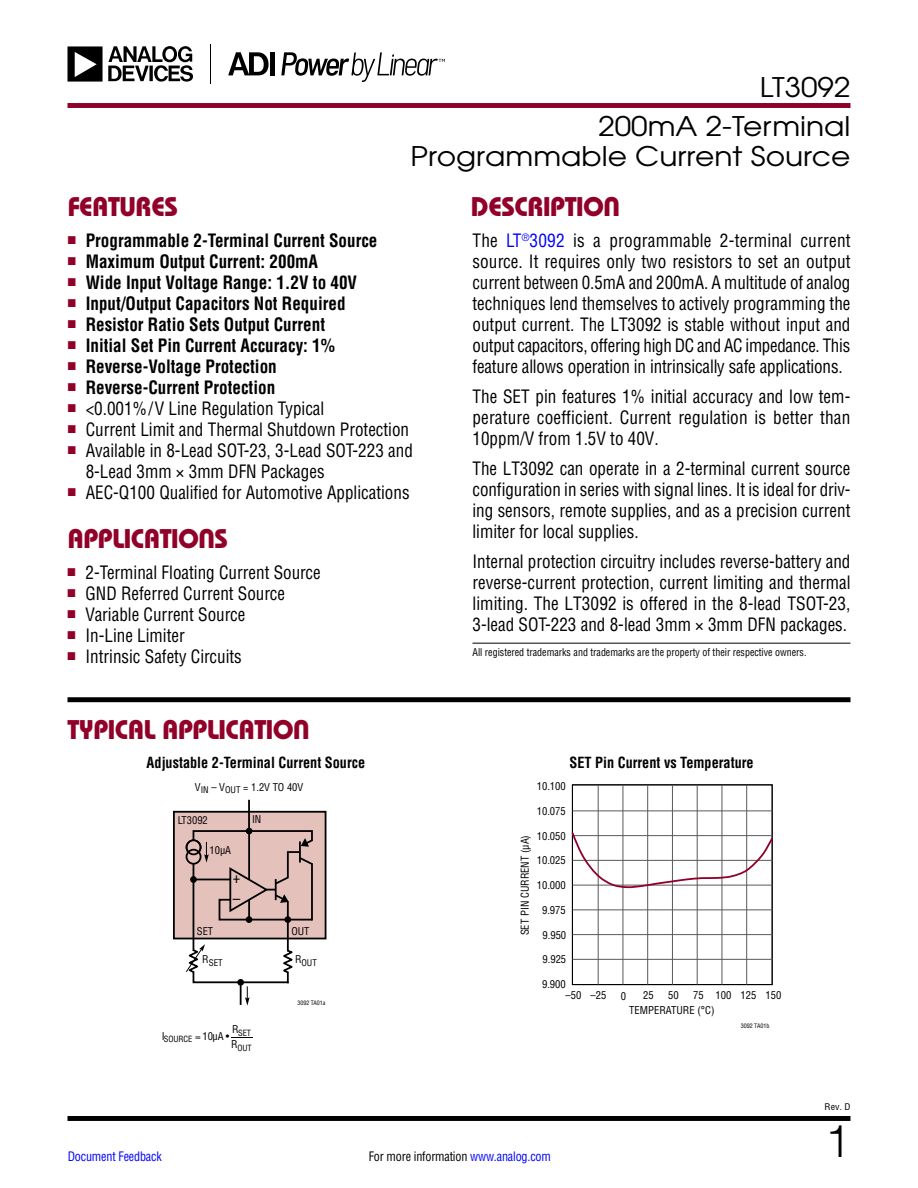
<style>
.page{position:relative;width:918px;height:1188px;background:#fff}
.page>*{position:absolute;margin:0;border:0;box-sizing:border-box;transform-origin:0 0}
.t1{font:300 45px "Helvetica";color:#000}
.t2{font:27px "Linear Bauhaus";letter-spacing:-.02em;color:#910028}
.t3{font:27px/30px "Avant Garde";color:#000;text-align:right;scale:1.1 1}
.t4{font:18px/21px "Linear Helv Cond";color:#000;text-align:justify;scale:.95 1}
.t5{font:18px/21px "Linear Helv Cond";color:#000;text-align:justify;scale:.96 1}
.t6{font:700 18px "Linear Helv Cond";color:#000;scale:.95 1}
.t7{font:700 15px "Linear Helv Cond";color:#000;scale:.95 1}
.t8{font:15px/21.1px "Linear Helv Cond";color:#000}
.t9{font:12.75px "Linear Helv Cond";letter-spacing:-.015em;color:#000;scale:.95 1}
.t10{font:12.75px "Linear Helv Cond";letter-spacing:-.015em;color:#00f;scale:.95 1}
.t11{font:10.65px "Linear Helv Cond";color:#000}
.t12{font:10.5px "Linear Helv Cond";color:#000;scale:.95 1}
.t13{font:10.5px "Linear Helv Cond";color:#000}
.t14{font:9px "Linear Helv Cond";color:#000}
.t15{font:9px "Linear Helv Cond";color:#000;scale:1.1 1}
.t16{font:8.4px/14.7px "Linear Helv Cond";letter-spacing:-.01em;color:#000}
.t17{font:6px "Linear Helv Cond";color:#000}
.s1{color:#00f}
</style>
<div class="page">
<div style="left:68px;top:1116px;width:782px;height:5px;background:#000"></div>
<div style="left:68px;top:103px;width:782px;height:5px;background:#900028"></div>
<svg style="left:68px;top:46px;width:125px;height:36px"></svg>
<hr style="left:210px;top:44px;width:1px;height:39px;background:#000">
<svg style="left:281px;top:52px;width:164px;height:30px"></svg>
<svg style="left:228px;top:52px;width:41px;height:23px"></svg>
<div style="left:270px;top:52px;width:5px;height:23px;background:#000"></div>
<div style="left:68px;top:697px;width:782px;height:5px;background:#000"></div>
<div style="left:174px;top:812px;width:152px;height:127px;background:#e5c1bc"></div>
<div style="left:173px;top:811px;width:153px;height:128px;border:2px solid #000"></div>
<hr style="left:248px;top:800px;width:2px;height:31px;background:#000">
<svg style="left:185px;top:828px;width:130px;height:178px"></svg>
<svg style="left:231px;top:1037px;width:22px;height:1px"></svg>
<div style="left:572px;top:784px;width:201px;height:201px;border:1px solid #000"></div>
<hr style="left:697px;top:785px;width:1px;height:200px;background:#58595b">
<hr style="left:672px;top:785px;width:1px;height:200px;background:#58595b">
<hr style="left:647px;top:785px;width:1px;height:200px;background:#58595b">
<hr style="left:746px;top:785px;width:1px;height:200px;background:#58595b">
<hr style="left:722px;top:785px;width:1px;height:200px;background:#58595b">
<hr style="left:623px;top:785px;width:1px;height:200px;background:#58595b">
<hr style="left:598px;top:785px;width:1px;height:200px;background:#58595b">
<hr style="left:573px;top:934px;width:199px;height:1px;background:#58595b">
<hr style="left:573px;top:959px;width:199px;height:1px;background:#58595b">
<hr style="left:573px;top:910px;width:199px;height:1px;background:#58595b">
<hr style="left:573px;top:811px;width:199px;height:1px;background:#58595b">
<svg style="left:571px;top:831px;width:202px;height:58px"></svg>
<hr style="left:472px;top:643px;width:378px;height:1px;background:#000">
<h2 class="t3" style="left:760px;top:72px;width:84px">LT3092</h2>
<h2 class="t2" style="left:68px;top:190px;width:112px">FEATURES</h2>
<h2 class="t3" style="left:410px;top:111px;width:402px">200mA 2-Terminal<br>Programmable Current Source</h2>
<h2 class="t2" style="left:471px;top:190px;width:151px">DESCRIPTION</h2>
<p class="t6" style="left:68px;top:229px;width:328px"><sup>■</sup> Programmable 2-Terminal Current Source</p>
<p class="t6" style="left:68px;top:250px;width:265px"><sup>■</sup> Maximum Output Current: 200mA</p>
<p class="t6" style="left:68px;top:271px;width:306px"><sup>■</sup> Wide Input Voltage Range: 1.2V to 40V</p>
<p class="t6" style="left:68px;top:292px;width:294px"><sup>■</sup> Input/Output Capacitors Not Required</p>
<p class="t6" style="left:68px;top:313px;width:272px"><sup>■</sup> Resistor Ratio Sets Output Current</p>
<p class="t6" style="left:68px;top:334px;width:283px"><sup>■</sup> Initial Set Pin Current Accuracy: 1%</p>
<p class="t6" style="left:68px;top:355px;width:222px"><sup>■</sup> Reverse-Voltage Protection</p>
<p class="t6" style="left:68px;top:376px;width:220px"><sup>■</sup> Reverse-Current Protection</p>
<p class="t4" style="left:68px;top:398px;width:272px"><sup>■</sup> &lt;0.001%/V Line Regulation Typical</p>
<p class="t4" style="left:68px;top:419px;width:361px"><sup>■</sup> Current Limit and Thermal Shutdown Protection</p>
<p class="t4" style="left:86px;top:440px;width:346px;text-indent:-18px"><sup>■</sup> Available in 8-Lead SOT-23, 3-Lead SOT-223 and<br>8-Lead 3mm × 3mm DFN Packages</p>
<p class="t4" style="left:68px;top:482px;width:361px"><sup>■</sup> AEC-Q100 Qualified for Automotive Applications</p>
<h2 class="t2" style="left:68px;top:522px;width:162px">APPLICATIONS</h2>
<p class="t4" style="left:68px;top:562px;width:268px"><sup>■</sup> 2-Terminal Floating Current Source</p>
<p class="t4" style="left:68px;top:583px;width:231px"><sup>■</sup> GND Referred Current Source</p>
<p class="t4" style="left:68px;top:604px;width:189px"><sup>■</sup> Variable Current Source</p>
<p class="t4" style="left:68px;top:625px;width:125px"><sup>■</sup> In-Line Limiter</p>
<p class="t4" style="left:68px;top:646px;width:185px"><sup>■</sup> Intrinsic Safety Circuits</p>
<h2 class="t2" style="left:68px;top:713px;width:244px">TYPICAL APPLICATION</h2>
<p class="t7" style="left:147px;top:753px;width:232px">Adjustable 2-Terminal Current Source</p>
<p class="t13" style="left:195px;top:780px;width:110px">V<sub>IN</sub> – V<sub>OUT</sub> = 1.2V TO 40V</p>
<p class="t13" style="left:178px;top:814px;width:32px">LT3092</p>
<p class="t13" style="left:210px;top:843px;width:23px">10µA</p>
<p class="t8" style="left:233px;top:867px;width:9px">+ –</p>
<p class="t13" style="left:252px;top:813px;width:11px">IN</p>
<p class="t13" style="left:197px;top:924px;width:18px">SET</p>
<p class="t13" style="left:291px;top:924px;width:20px">OUT</p>
<p class="t14" style="left:202px;top:957px;width:22px"><sup>R</sup>SET</p>
<p class="t14" style="left:295px;top:957px;width:23px"><sup>R</sup>OUT</p>
<p class="t13" style="left:162px;top:1029px;width:69px">I<sub>SOURCE</sub> 10µA •</p>
<p class="t16" style="left:231px;top:1025px;width:22px"><sup>R</sup>SET<br><sup>R</sup>OUT</p>
<p class="t17" style="left:297px;top:999px;width:30px">3092 TA01a</p>
<p class="t5" style="left:472px;top:230px;width:395px">The <span class="s1">LT</span><sup>®</sup><span class="s1">3092</span> is a programmable 2-terminal current source. It requires only two resistors to set an output current between 0.5mA and 200mA. A multitude of analog techniques lend themselves to actively programming the output current. The LT3092 is stable without input and output capacitors, offering high DC and AC impedance. This feature allows operation in intrinsically safe applications.</p>
<p class="t4" style="left:472px;top:386px;width:399px">The SET pin features 1% initial accuracy and low tem&shy;perature coefficient. Current regulation is better than 10ppm/V from 1.5V to 40V.</p>
<p class="t4" style="left:472px;top:458px;width:399px">The LT3092 can operate in a 2-terminal current source configuration in series with signal lines. It is ideal for driv&shy;ing sensors, remote supplies, and as a precision current limiter for local supplies.</p>
<p class="t4" style="left:472px;top:551px;width:399px">Internal protection circuitry includes reverse-battery and reverse-current protection, current limiting and thermal limiting. The LT3092 is offered in the 8-lead TSOT-23, 3-lead SOT-223 and 8-lead 3mm × 3mm DFN packages.</p>
<p class="t12" style="left:472px;top:646px;width:353px">All registered trademarks and trademarks are the property of their respective owners.</p>
<p class="t7" style="left:569px;top:753px;width:195px">SET Pin Current vs Temperature</p>
<p class="t11" style="left:537px;top:780px;width:31px">10.100</p>
<p class="t11" style="left:537px;top:804px;width:31px">10.075</p>
<p class="t11" style="left:537px;top:829px;width:31px">10.050</p>
<p class="t11" style="left:518px;top:935px;width:102px;rotate:-90deg">SET PIN CURRENT (µA)</p>
<p class="t11" style="left:537px;top:854px;width:31px">10.025</p>
<p class="t11" style="left:537px;top:879px;width:31px">10.000</p>
<p class="t11" style="left:542px;top:903px;width:25px">9.975</p>
<p class="t11" style="left:542px;top:928px;width:25px">9.950</p>
<p class="t11" style="left:542px;top:953px;width:25px">9.925</p>
<p class="t11" style="left:542px;top:978px;width:25px">9.900</p>
<p class="t11" style="left:566px;top:989px;width:17px">–50</p>
<p class="t11" style="left:591px;top:989px;width:17px">–25</p>
<p class="t11" style="left:621px;top:989px;width:7px">0</p>
<p class="t11" style="left:643px;top:989px;width:12px">25</p>
<p class="t11" style="left:668px;top:989px;width:12px">50</p>
<p class="t11" style="left:693px;top:989px;width:65px">75 100 125</p>
<p class="t11" style="left:765px;top:989px;width:17px">150</p>
<p class="t17" style="left:741px;top:1022px;width:30px">3092 TA01b</p>
<p class="t11" style="left:629px;top:1003px;width:87px">TEMPERATURE (°C)</p>
<p class="t15" style="left:825px;top:1102px;width:25px">Rev. D</p>
<p class="t10" style="left:68px;top:1148px;width:101px">Document Feedback</p>
<p class="t9" style="left:369px;top:1148px;width:193px">For more information <span class="s1">www.analog.com</span></p>
<h1 class="t1" style="left:825px;top:1103px;width:27px">1</h1>
</div>
